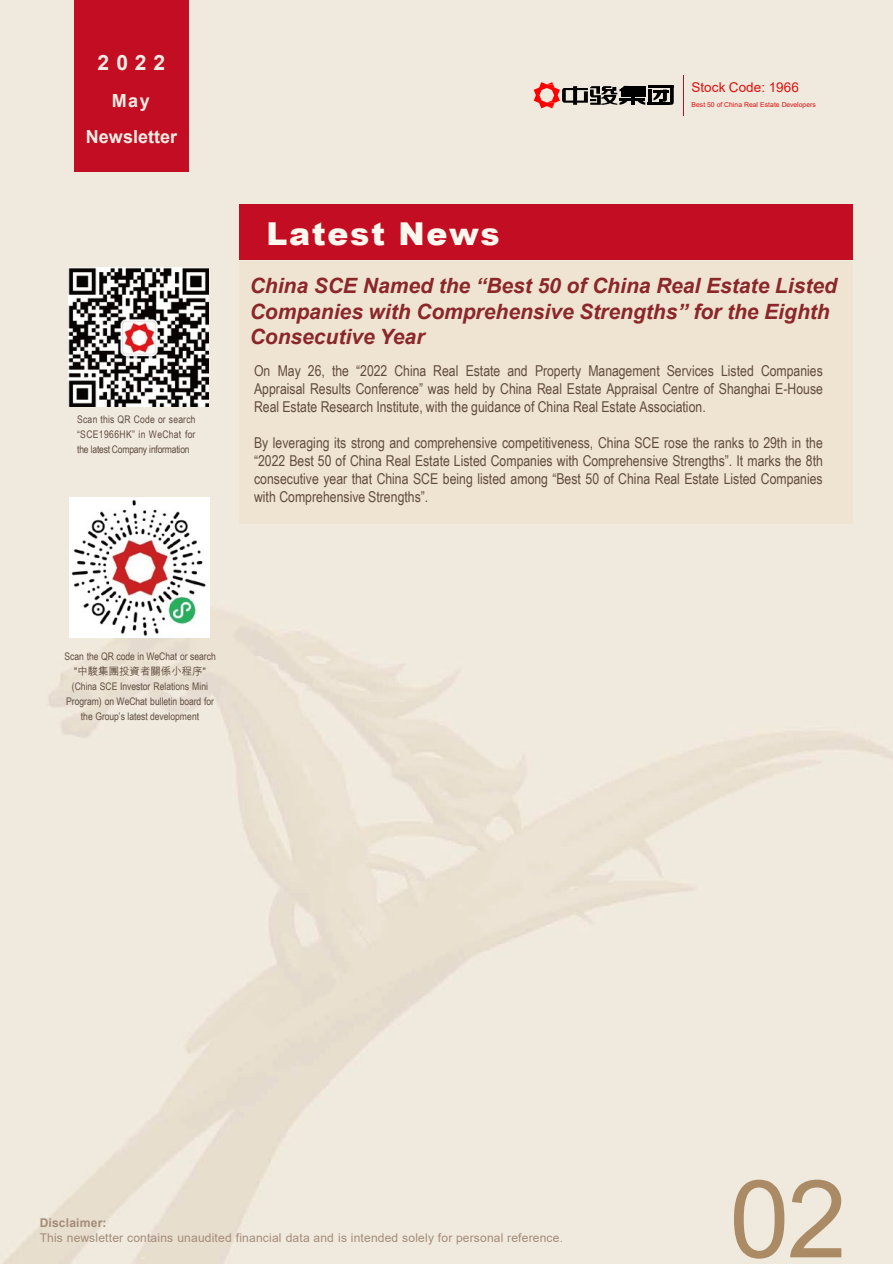
<style>
.page{position:relative;width:893px;height:1264px;background:#fff}
.page>*{position:absolute;margin:0;border:0;box-sizing:border-box;transform-origin:0 0}
.t1{font:108px "Arial";color:#ab8b66}
.t2{font:900 31.5px "Arial";letter-spacing:.055em;color:#fef8ee}
.t3{font:italic 700 21px/25.2px "Arial";color:#8b272b}
.t4{font:700 21px "Arial";color:#f0ebe3}
.t5{font:700 18px/36px "Arial";letter-spacing:.005em;color:#f0ebe3;text-align:center}
.t6{font:15px/18px "Arial Narrow";color:#604c3f;text-align:justify}
.t7{font:13.5px "Arial";letter-spacing:.005em;color:#de100f}
.t8{font:12px "Arial";letter-spacing:.01em;color:#a48b78}
.t9{font:700 12px "Arial";letter-spacing:.01em;color:#a48b78}
.t10{font:10.5px/15px "Arial Narrow";letter-spacing:-.01em;color:#604c3f;text-align:justify}
.t11{font:6.9px "Arial";letter-spacing:-.005em;color:#de100f}
.s1{font-family:"M Hei HK";font-weight:500}
</style>
<div class="page">
<img style="left:0;top:0;width:892px;height:1263px">
<div style="left:74px;top:0;width:115px;height:171px;background:#c30d23"></div>
<div style="left:239px;top:261px;width:613px;height:262px;background:#efe4d1"></div>
<div style="left:239px;top:204px;width:613px;height:56px;background:#c30d23"></div>
<img style="left:68px;top:267px;width:140px;height:140px">
<img style="left:70px;top:497px;width:139px;height:140px">
<hr style="left:648px;top:86px;width:25px;height:2px;background:#000">
<hr style="left:648px;top:103px;width:22px;height:2px;background:#000">
<hr style="left:648px;top:90px;width:3px;height:15px;background:#000">
<svg style="left:653px;top:88px;width:20px;height:17px"></svg>
<hr style="left:624px;top:87px;width:21px;height:2px;background:#000">
<hr style="left:624px;top:90px;width:21px;height:2px;background:#000">
<hr style="left:624px;top:92px;width:21px;height:2px;background:#000">
<hr style="left:624px;top:95px;width:21px;height:2px;background:#000">
<hr style="left:619px;top:98px;width:26px;height:2px;background:#000">
<hr style="left:630px;top:86px;width:4px;height:19px;background:#000">
<svg style="left:533px;top:82px;width:95px;height:26px;background:#b08c85"></svg>
<svg style="left:636px;top:100px;width:9px;height:5px"></svg>
<hr style="left:683px;top:75px;width:1px;height:40px;background:#c30d23">
<h1 class="t4" style="left:98px;top:48px;width:69px">2022</h1>
<h1 class="t5" style="left:86px;top:83px;width:93px">May<br>Newsletter</h1>
<p class="t10" style="left:77px;top:411px;width:120px">Scan this QR Code or search “SCE1966HK” in WeChat for the latest Company information</p>
<h1 class="t2" style="left:266px;top:211px;width:235px">Latest News</h1>
<p class="t7" style="left:691px;top:78px;width:109px">Stock Code: 1966</p>
<p class="t11" style="left:691px;top:99px;width:126px">Best 50 of China Real Estate Developers</p>
<h3 class="t3" style="left:250px;top:274px;width:588px">China SCE Named the “Best 50 of China Real Estate Listed<br>Companies with Comprehensive Strengths” for the Eighth<br>Consecutive Year</h3>
<p class="t6" style="left:254px;top:361px;width:570px">On May 26, the “2022 China Real Estate and Property Management Services Listed Companies Appraisal Results Conference” was held by China Real Estate Appraisal Centre of Shanghai E-House Real Estate Research Institute, with the guidance of China Real Estate Association.</p>
<p class="t6" style="left:254px;top:433px;width:570px">By leveraging its strong and comprehensive competitiveness, China SCE rose the ranks to 29th in the “2022 Best 50 of China Real Estate Listed Companies with Comprehensive Strengths”. It marks the 8th consecutive year that China SCE being listed among “Best 50 of China Real Estate Listed Companies with Comprehensive Strengths”.</p>
<p class="t10" style="left:64px;top:648px;width:153px;text-align:center">Scan the QR code in WeChat or search "<span class="s1">中駿集團投資者關係小程序</span>" (China SCE Investor Relations Mini<br>Program) on WeChat bulletin board for the Group’s latest development</p>
<p class="t9" style="left:40px;top:1214px;width:68px">Disclaimer:</p>
<p class="t8" style="left:40px;top:1229px;width:524px">This newsletter contains unaudited financial data and is intended solely for personal reference.</p>
<p class="t1" style="left:729px;top:1144px;width:119px">02</p>
</div>
